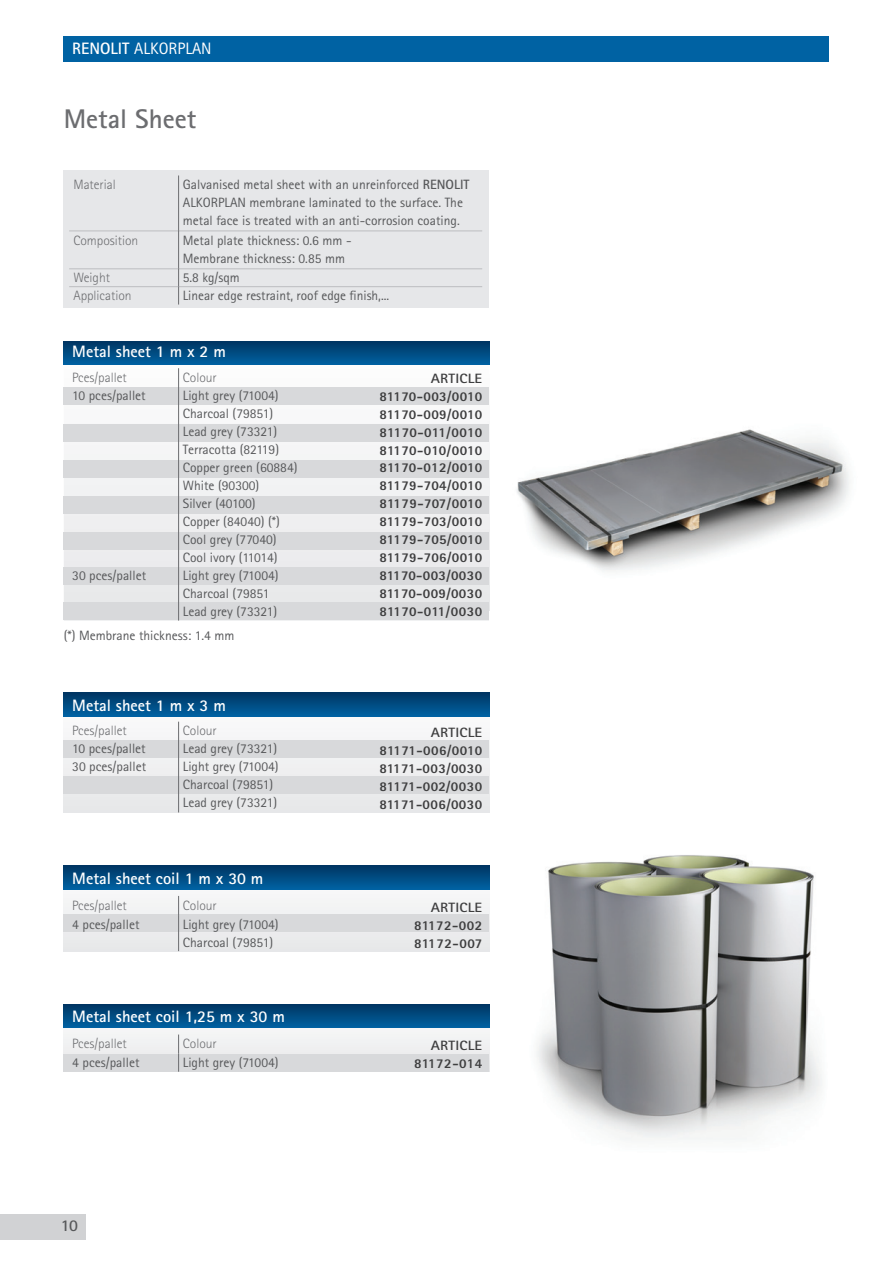
<style>
.page{position:relative;width:893px;height:1263px;background:#fff}
.page>*{position:absolute;margin:0;border:0;box-sizing:border-box;transform-origin:0 0}
.t1{font:700 27px "Rotis Sans Serif Pro";color:#6c6d70}
.t2{font:700 16.5px "Rotis Sans Serif Pro";color:#fff}
.t3{font:16.5px "Rotis Sans Serif Pro";color:#fff}
.t4{font:700 16.5px "Rotis Sans Serif Pro";color:#57585a}
.t5{font:13.5px/18px "Rotis Sans Serif Pro";color:#57585a}
.t6{font:800 13.5px/18px "Rotis Sans Serif Pro";letter-spacing:.025em;color:#3e3e3f;text-align:justify}
.t7{font:300 13.5px "Rotis Sans Serif Pro";color:#6c6d70}
.t8{font:700 13.5px "Rotis Sans Serif Pro";letter-spacing:.01em;color:#3e3e3f;scale:1.12 1}
.s1{font-weight:700}
</style>
<div class="page">
<div style="left:0;top:1214px;width:85px;height:26px;background:#d1d2d4"></div>
<div style="left:64px;top:36px;width:765px;height:25px;background:#0062a3"></div>
<img style="left:489px;top:429px;width:360px;height:182px">
<img style="left:536px;top:855px;width:286px;height:285px">
<svg style="left:64px;top:368px;width:425px;height:235px"></svg>
<div style="left:64px;top:532px;width:425px;height:17px;background:#d8d9db"></div>
<div style="left:64px;top:603px;width:425px;height:17px;background:#d8d9db"></div>
<div style="left:64px;top:567px;width:425px;height:17px;background:#d8d9db"></div>
<div style="left:64px;top:496px;width:425px;height:17px;background:#d8d9db"></div>
<div style="left:64px;top:460px;width:425px;height:17px;background:#d8d9db"></div>
<div style="left:64px;top:424px;width:425px;height:17px;background:#d8d9db"></div>
<div style="left:64px;top:388px;width:425px;height:17px;background:#d8d9db"></div>
<svg style="left:64px;top:342px;width:425px;height:23px;background:#004c83"></svg>
<hr style="left:178px;top:368px;width:1px;height:252px;background:#6c6d70">
<div style="left:64px;top:693px;width:425px;height:119px;background:#f0f0f1"></div>
<div style="left:64px;top:776px;width:425px;height:17px;background:#d8d9db"></div>
<div style="left:64px;top:740px;width:425px;height:17px;background:#d8d9db"></div>
<svg style="left:64px;top:693px;width:425px;height:23px;background:#004b81"></svg>
<hr style="left:178px;top:722px;width:1px;height:90px;background:#6c6d70">
<div style="left:64px;top:866px;width:425px;height:85px;background:#f1f2f3"></div>
<div style="left:64px;top:914px;width:425px;height:18px;background:#d8d9db"></div>
<svg style="left:64px;top:866px;width:425px;height:23px;background:#004b82"></svg>
<svg style="left:178px;top:896px;width:1px;height:19px"></svg>
<hr style="left:178px;top:915px;width:1px;height:36px;background:#6c6d70">
<div style="left:64px;top:170px;width:425px;height:137px;background:#e6e7e9"></div>
<hr style="left:69px;top:231px;width:109px;height:1px;background:#bcbdc0">
<hr style="left:179px;top:231px;width:303px;height:1px;background:#bcbdc0">
<hr style="left:69px;top:269px;width:109px;height:1px;background:#bcbdc0">
<hr style="left:179px;top:269px;width:303px;height:1px;background:#bcbdc0">
<hr style="left:69px;top:286px;width:109px;height:1px;background:#bcbdc0">
<hr style="left:179px;top:286px;width:303px;height:1px;background:#bcbdc0">
<hr style="left:178px;top:175px;width:1px;height:56px;background:#6c6d70">
<hr style="left:178px;top:231px;width:1px;height:38px;background:#6c6d70">
<svg style="left:178px;top:269px;width:1px;height:36px"></svg>
<div style="left:64px;top:1004px;width:425px;height:68px;background:#f1f2f3"></div>
<div style="left:64px;top:1055px;width:425px;height:17px;background:#d8d9db"></div>
<div style="left:64px;top:1004px;width:425px;height:24px;background:linear-gradient(to bottom,#003661,#00609f)"></div>
<svg style="left:178px;top:1034px;width:1px;height:38px"></svg>
<p class="t3" style="left:72px;top:39px;width:141px"><span class="s1">RENOLIT</span> ALKORPLAN</p>
<h1 class="t1" style="left:64px;top:101px;width:134px">Metal Sheet</h1>
<p class="t7" style="left:73px;top:177px;width:44px">Material</p>
<p class="t5" style="left:183px;top:176px;width:288px">Galvanised metal sheet with an unreinforced <span class="s1">RENOLIT<br></span>ALKORPLAN membrane laminated to the surface. The metal face is treated with an anti-corrosion coating.</p>
<p class="t7" style="left:73px;top:232px;width:66px">Composition</p>
<p class="t5" style="left:183px;top:231px;width:170px">Metal plate thickness: 0.6 mm -<br>Membrane thickness: 0.85 mm</p>
<p class="t7" style="left:73px;top:270px;width:38px">Weight</p>
<p class="t5" style="left:183px;top:269px;width:58px">5.8 kg/sqm</p>
<p class="t7" style="left:73px;top:288px;width:60px">Application</p>
<p class="t5" style="left:183px;top:287px;width:208px">Linear edge restraint, roof edge finish,...</p>
<p class="t2" style="left:72px;top:341px;width:155px">Metal sheet 1 m x 2 m</p>
<p class="t7" style="left:72px;top:369px;width:56px">Pces/pallet</p>
<p class="t5" style="left:72px;top:386px;width:75px">10 pces/pallet</p>
<p class="t7" style="left:183px;top:370px;width:35px">Colour</p>
<p class="t5" style="left:183px;top:387px;width:116px">Light grey (71004)<br>Charcoal (79851)<br>Lead grey (73321)<br>Terracotta (82119)<br>Copper green (60884)<br>White (90300)<br>Silver (40100)<br>Copper (84040) (*)<br>Cool grey (77040)<br>Cool ivory (11014)<br>Light grey (71004)<br>Charcoal (79851<br>Lead grey (73321)</p>
<p class="t5" style="left:72px;top:566px;width:75px">30 pces/pallet</p>
<p class="t5" style="left:64px;top:627px;width:172px">(*) Membrane thickness: 1.4 mm</p>
<p class="t2" style="left:72px;top:695px;width:155px">Metal sheet 1 m x 3 m</p>
<p class="t7" style="left:72px;top:723px;width:56px">Pces/pallet</p>
<p class="t5" style="left:72px;top:740px;width:75px">10 pces/pallet<br>30 pces/pallet</p>
<p class="t7" style="left:183px;top:723px;width:35px">Colour</p>
<p class="t5" style="left:183px;top:740px;width:97px">Lead grey (73321)<br>Light grey (71004)<br>Charcoal (79851)<br>Lead grey (73321)</p>
<p class="t2" style="left:72px;top:868px;width:193px">Metal sheet coil 1 m x 30 m</p>
<p class="t7" style="left:72px;top:897px;width:56px">Pces/pallet</p>
<p class="t7" style="left:183px;top:897px;width:35px">Colour</p>
<p class="t5" style="left:72px;top:915px;width:69px">4 pces/pallet</p>
<p class="t5" style="left:183px;top:915px;width:97px">Light grey (71004)<br>Charcoal (79851)</p>
<p class="t2" style="left:72px;top:1006px;width:214px">Metal sheet coil 1,25 m x 30 m</p>
<p class="t7" style="left:72px;top:1036px;width:56px">Pces/pallet</p>
<p class="t7" style="left:183px;top:1036px;width:35px">Colour</p>
<p class="t5" style="left:72px;top:1054px;width:69px">4 pces/pallet</p>
<p class="t5" style="left:183px;top:1054px;width:97px">Light grey (71004)</p>
<p class="t4" style="left:61px;top:1215px;width:19px">10</p>
<p class="t8" style="left:431px;top:369px;width:47px">ARTICLE</p>
<p class="t6" style="left:379px;top:387px;width:104px">81170-003/0010<br>81170-009/0010<br>81170-011/0010<br>81170-010/0010<br>81170-012/0010<br>81179-704/0010<br>81179-707/0010<br>81179-703/0010<br>81179-705/0010<br>81179-706/0010<br>81170-003/0030<br>81170-009/0030<br>81170-011/0030</p>
<p class="t8" style="left:431px;top:723px;width:47px">ARTICLE</p>
<p class="t6" style="left:379px;top:741px;width:104px">81171-006/0010<br>81171-003/0030<br>81171-002/0030<br>81171-006/0030</p>
<p class="t8" style="left:431px;top:898px;width:47px">ARTICLE</p>
<p class="t6" style="left:414px;top:916px;width:70px">81172-002<br>81172-007</p>
<p class="t8" style="left:431px;top:1037px;width:47px">ARTICLE</p>
<p class="t6" style="left:414px;top:1054px;width:70px">81172-014</p>
</div>
